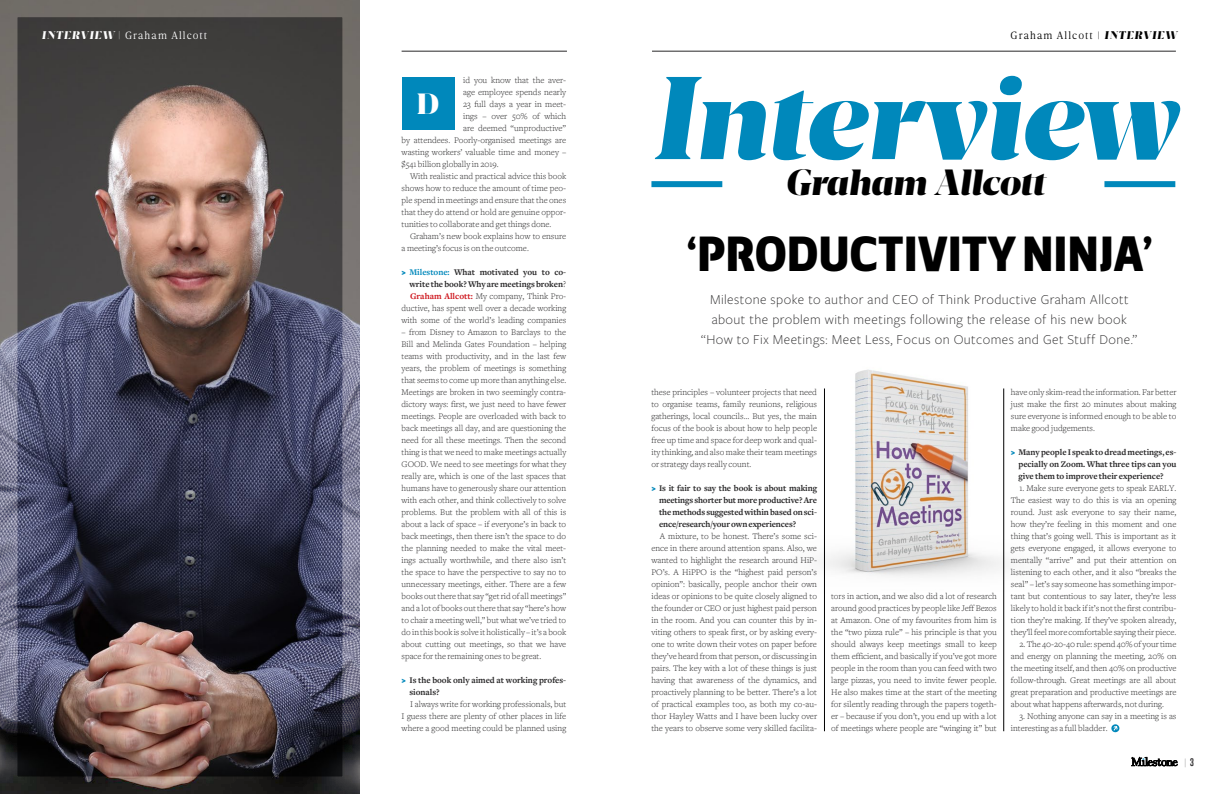
<style>
.page{position:relative;width:1219px;height:794px;background:#fff}
.page>*{position:absolute;margin:0;border:0;box-sizing:border-box;transform-origin:0 0}
.t1{font:italic 114px "Breve Display";letter-spacing:-.005em;color:#08b}
.t2{font:900 47.8px "Breve Sans Title";letter-spacing:.01em;color:#000}
.t3{font:italic 35.4px "Breve Display";color:#000}
.t4{font:28.4px "Breve Display";color:#fff}
.t5{font:300 14.1px/20px "Freight Sans Pro";letter-spacing:.03em;color:#292829;text-align:center}
.t6{font:300 10.8px "Breve News";letter-spacing:.1em;color:#fff}
.t7{font:300 10.8px "Breve News";letter-spacing:.1em;color:#000}
.t8{font:300 10px "Freight Disp Pro";color:#292829}
.t9{font:300 9px/12px "Freight Text";color:#292829;text-align:justify}
.t10{font:700 9px/12px "Freight Text";letter-spacing:-.005em;color:#292829;text-align:justify}
.s1{font-family:"Breve Display";font-weight:400;font-style:italic}
.s2{font-family:"Breve Display";font-weight:400}
.s3{font-family:"Freight Sans Pro";font-weight:900;color:#08b}
.s4{font-weight:700;color:#08b}
.s5{font-weight:700}
.s6{font-weight:700;color:#ce171e}
.s7{font-family:"Trump Gothic West";font-weight:700}
</style>
<div class="page">
<svg style="left:1131px;top:757px;width:46px;height:9px"></svg>
<img style="left:819px;top:369px;width:186px;height:229px">
<hr style="left:402px;top:51px;width:165px;height:1px;background:#292829">
<hr style="left:652px;top:51px;width:524px;height:1px;background:#292829">
<svg style="left:1111px;top:724px;width:8px;height:8px"></svg>
<div style="left:651px;top:181px;width:71px;height:6px;background:#08b"></div>
<div style="left:1104px;top:181px;width:71px;height:6px;background:#08b"></div>
<div style="left:402px;top:77px;width:53px;height:52px;background:#08b"></div>
<img style="left:0;top:0;width:360px;height:794px">
<hr style="left:824px;top:388px;width:1px;height:343px;background:#000">
<hr style="left:1003px;top:388px;width:1px;height:343px;background:#000">
<p class="t6" style="left:42px;top:29px;width:167px"><span class="s1">INTERVIEW</span> <span class="s2">|</span> Graham Allcott</p>
<p class="t7" style="left:1011px;top:29px;width:168px">Graham Allcott | <span class="s1">INTERVIEW</span></p>
<p class="t9" style="left:463px;top:74px;width:105px">id you know that the aver-</p>
<p class="t9" style="left:463px;top:86px;width:105px">age employee spends nearly</p>
<p class="t9" style="left:463px;top:98px;width:105px">23 full days a year in meet-</p>
<p class="t9" style="left:463px;top:110px;width:105px">ings – over 50% of which</p>
<p class="t9" style="left:463px;top:122px;width:105px">are deemed “unproductive”</p>
<p class="t9" style="left:402px;top:134px;width:166px">by attendees. Poorly-organised meetings are</p>
<p class="t9" style="left:402px;top:146px;width:166px">wasting workers’ valuable time and money –</p>
<p class="t9" style="left:402px;top:158px;width:99px">$541 billion globally in 2019.</p>
<p class="t9" style="left:410px;top:170px;width:158px">With realistic and practical advice this book</p>
<p class="t9" style="left:402px;top:182px;width:166px">shows how to reduce the amount of time peo-</p>
<p class="t9" style="left:402px;top:194px;width:166px">ple spend in meetings and ensure that the ones</p>
<p class="t9" style="left:402px;top:206px;width:166px">that they do attend or hold are genuine oppor-</p>
<p class="t9" style="left:402px;top:218px;width:151px">tunities to collaborate and get things done.</p>
<p class="t9" style="left:410px;top:230px;width:158px">Graham’s new book explains how to ensure</p>
<p class="t9" style="left:402px;top:242px;width:129px">a meeting’s focus is on the outcome.</p>
<p class="t9" style="left:402px;top:266px;width:166px;text-align:right"><span class="s3">&gt;</span> <span class="s4">Milestone:</span> <span class="s5">What motivated you to co&shy;write the book? Why are meetings broken</span>?<br><span class="s6">Graham Allcott:</span> My company, Think Pro&shy;ductive, has spent well over a decade working with some of the world’s leading companies</p>
<p class="t9" style="left:402px;top:326px;width:166px">– from Disney to Amazon to Barclays to the Bill and Melinda Gates Foundation – helping teams with productivity, and in the last few years, the problem of meetings is something that seems to come up more than anything else.<br>Meetings are broken in two seemingly contra&shy;dictory ways: first, we just need to have fewer meetings. People are overloaded with back to back meetings all day, and are questioning the need for all these meetings. Then the second thing is that we need to make meetings actually GOOD. We need to see meetings for what they really are, which is one of the last spaces that humans have to generously share our attention with each other, and think collectively to solve problems. But the problem with all of this is about a lack of space – if everyone’s in back to back meetings, then there isn’t the space to do the planning needed to make the vital meet&shy;ings actually worthwhile, and there also isn’t the space to have the perspective to say no to unnecessary meetings, either. There are a few books out there that say “get rid of all meetings” and a lot of books out there that say “here’s how to chair a meeting well,” but what we’ve tried to do in this book is solve it holistically – it’s a book about cutting out meetings, so that we have space for the remaining ones to be great.</p>
<p class="t10" style="left:409px;top:674px;width:158px;text-indent:-8px"><span class="s3">&gt;</span> Is the book only aimed at working profes&shy;sionals?</p>
<p class="t9" style="left:402px;top:698px;width:166px;text-indent:9px">I always write for working professionals, but I guess there are plenty of other places in life where a good meeting could be planned using</p>
<h3 class="t4" style="left:417px;top:87px;width:24px">D</h3>
<h1 class="t1" style="left:651px;top:51px;width:529px">Interview</h1>
<h3 class="t3" style="left:785px;top:161px;width:261px">Graham Allcott</h3>
<h2 class="t2" style="left:687px;top:225px;width:467px">‘PRODUCTIVITY NINJA’</h2>
<h3 class="t5" style="left:701px;top:289px;width:437px">Milestone spoke to author and CEO of Think Productive Graham Allcott about the problem with meetings following the release of his new book “How to Fix Meetings: Meet Less, Focus on Outcomes and Get Stuff Done.”</h3>
<p class="t9" style="left:651px;top:386px;width:167px">these principles – volunteer projects that need to organise teams, family reunions, religious gatherings, local councils… But yes, the main focus of the book is about how to help people free up time and space for deep work and qual&shy;ity thinking, and also make their team meetings or strategy days really count.</p>
<p class="t10" style="left:659px;top:482px;width:160px;text-indent:-8px"><span class="s3">&gt;</span> Is it fair to say the book is about making meetings shorter but more productive? Are the methods suggested within based on sci&shy;ence/research/your own experiences?</p>
<p class="t9" style="left:651px;top:530px;width:167px;text-indent:9px">A mixture, to be honest. There’s some sci&shy;ence in there around attention spans. Also, we wanted to highlight the research around HiP-PO’s. A HiPPO is the “highest paid person’s opinion”: basically, people anchor their own ideas or opinions to be quite closely aligned to the founder or CEO or just highest paid person in the room. And you can counter this by in&shy;viting others to speak first, or by asking every&shy;one to write down their votes on paper before they’ve heard from that person, or discussing in pairs. The key with a lot of these things is just having that awareness of the dynamics, and proactively planning to be better. There’s a lot of practical examples too, as both my co-au&shy;thor Hayley Watts and I have been lucky over the years to observe some very skilled facilita-</p>
<p class="t9" style="left:831px;top:590px;width:167px">tors in action, and we also did a lot of research around good practices by people like Jeff Bezos at Amazon. One of my favourites from him is the “two pizza rule” – his principle is that you should always keep meetings small to keep them efficient, and basically if you’ve got more people in the room than you can feed with two large pizzas, you need to invite fewer people.<br>He also makes time at the start of the meeting for silently reading through the papers togeth&shy;er – because if you don’t, you end up with a lot of meetings where people are “winging it” but</p>
<p class="t9" style="left:1011px;top:386px;width:167px">have only skim-read the information. Far better just make the first 20 minutes about making sure everyone is informed enough to be able to make good judgements.</p>
<p class="t10" style="left:1018px;top:446px;width:159px;text-indent:-8px"><span class="s3">&gt;</span> Many people I speak to dread meetings, es&shy;pecially on Zoom. What three tips can you give them to improve their experience?</p>
<p class="t9" style="left:1011px;top:482px;width:167px;text-indent:9px">1. Make sure everyone gets to speak EARLY.<br>The easiest way to do this is via an opening round. Just ask everyone to say their name, how they’re feeling in this moment and one thing that’s going well. This is important as it gets everyone engaged, it allows everyone to mentally “arrive” and put their attention on listening to each other, and it also “breaks the seal” – let’s say someone has something impor&shy;tant but contentious to say later, they’re less likely to hold it back if it’s not the first contribu&shy;tion they’re making. If they’ve spoken already, they’ll feel more comfortable saying their piece.</p>
<p class="t9" style="left:1011px;top:638px;width:167px;text-indent:9px">2. The 40-20-40 rule: spend 40% of your time and energy on planning the meeting, 20% on the meeting itself, and then 40% on productive follow-through. Great meetings are all about great preparation and productive meetings are about what happens afterwards, not during.</p>
<p class="t9" style="left:1011px;top:710px;width:167px;text-indent:9px">3. Nothing anyone can say in a meeting is as interesting as a full bladder.</p>
<p class="t8" style="left:1185px;top:756px;width:11px">| <span class="s7">3</span></p>
</div>
